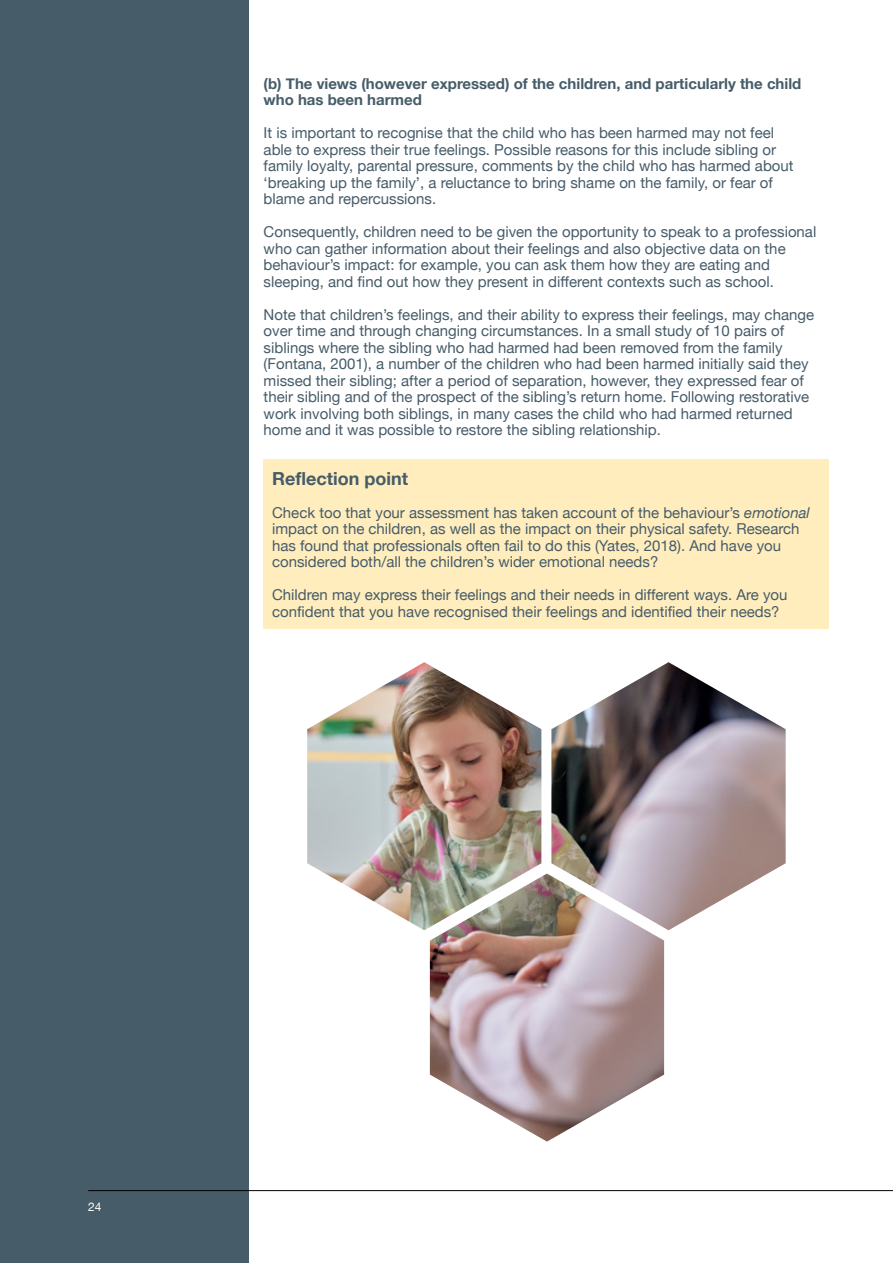
<style>
.page{position:relative;width:893px;height:1263px;background:#fff}
.page>*{position:absolute;margin:0;border:0;box-sizing:border-box;transform-origin:0 0}
.t1{font:700 18px "Helvetica Neue";color:#465c69}
.t2{font:15px/16.5px "Helvetica Neue";color:#465c69}
.t3{font:700 15px/16.5px "Helvetica Neue";color:#465c69}
.t4{font:12px "Helvetica Neue";color:#fff}
.s1{font-style:italic}
</style>
<div class="page">
<div style="left:0;top:0;width:249px;height:1263px;background:#465c69"></div>
<hr style="left:88px;top:1190px;width:805px;height:1px;background:#000">
<div style="left:264px;top:459px;width:565px;height:38px;background:#ffedbd"></div>
<div style="left:264px;top:495px;width:565px;height:84px;background:#ffedbd"></div>
<div style="left:264px;top:578px;width:565px;height:50px;background:#ffedbd"></div>
<img style="left:307px;top:662px;width:479px;height:479px">
<p class="t3" style="left:264px;top:76px;width:539px">(b) The views (however expressed) of the children, and particularly the child who has been harmed</p>
<p class="t2" style="left:264px;top:126px;width:531px">It is important to recognise that the child who has been harmed may not feel able to express their true feelings. Possible reasons for this include sibling or family loyalty, parental pressure, comments by the child who has harmed about ‘breaking up the family’, a reluctance to bring shame on the family, or fear of blame and repercussions.</p>
<p class="t2" style="left:264px;top:225px;width:554px">Consequently, children need to be given the opportunity to speak to a professional who can gather information about their feelings and also objective data on the behaviour’s impact: for example, you can ask them how they are eating and sleeping, and find out how they present in different contexts such as school.</p>
<p class="t2" style="left:264px;top:307px;width:552px">Note that children’s feelings, and their ability to express their feelings, may change over time and through changing circumstances. In a small study of 10 pairs of siblings where the sibling who had harmed had been removed from the family (Fontana, 2001), a number of the children who had been harmed initially said they missed their sibling; after a period of separation, however, they expressed fear of their sibling and of the prospect of the sibling’s return home. Following restorative work involving both siblings, in many cases the child who had harmed returned home and it was possible to restore the sibling relationship.</p>
<p class="t1" style="left:272px;top:464px;width:137px">Reflection point</p>
<p class="t2" style="left:272px;top:505px;width:539px">Check too that your assessment has taken account of the behaviour’s <span class="s1">emotional </span>impact on the children, as well as the impact on their physical safety. Research has found that professionals often fail to do this (Yates, 2018). And have you considered both/all the children’s wider emotional needs?</p>
<p class="t2" style="left:272px;top:588px;width:517px">Children may express their feelings and their needs in different ways. Are you confident that you have recognised their feelings and identified their needs?</p>
<p class="t4" style="left:88px;top:1198px;width:15px">24</p>
</div>
